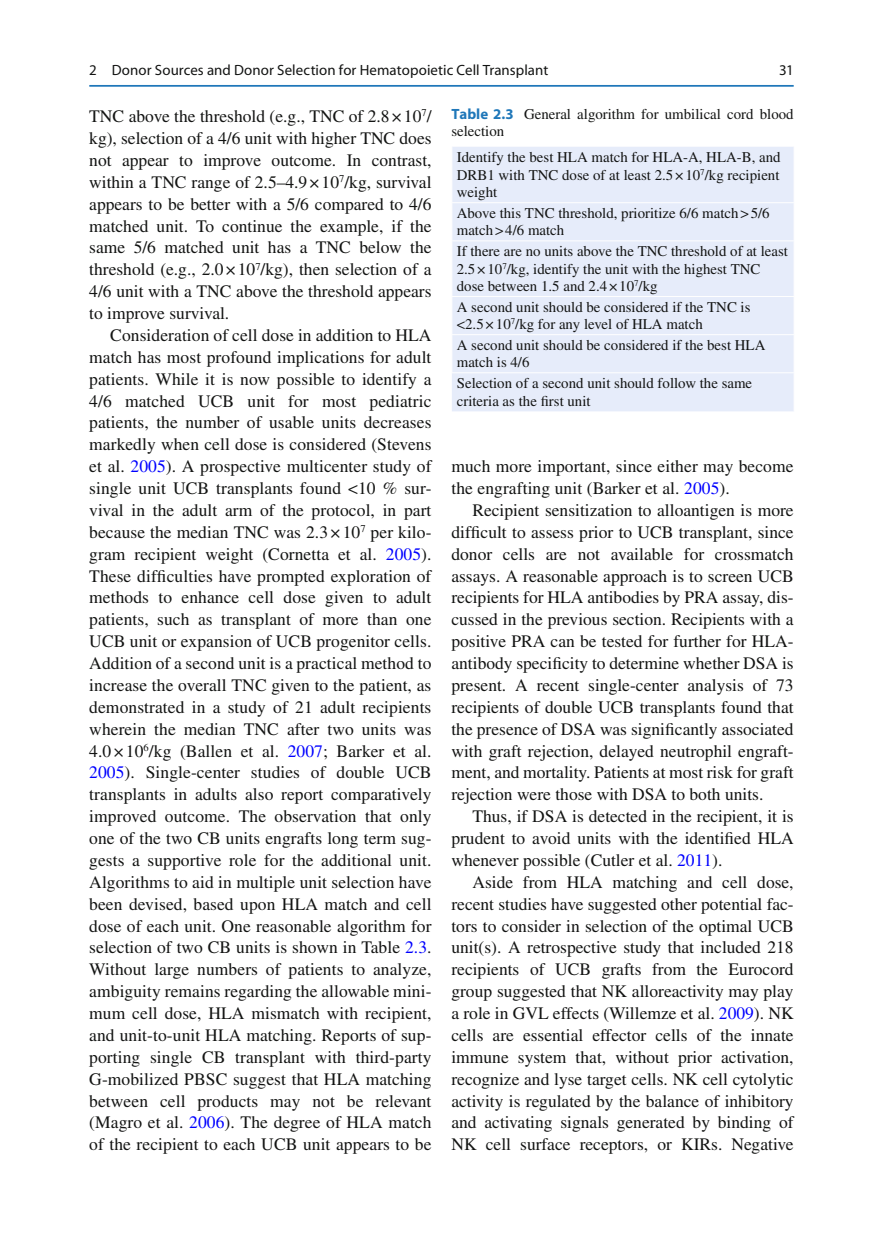
<style>
.page{position:relative;width:883px;height:1260px;background:#fff}
.page>*{position:absolute;margin:0;border:0;box-sizing:border-box;transform-origin:0 0}
.t1{font:17.5px/21.9px "Times";color:#131413;text-align:justify}
.t2{font:14.88px/17.5px "Times";color:#131413}
.t3{font:14.88px "Myriad";letter-spacing:.01em;color:#131413}
.s1{color:#00f}
.s2{font-family:"Myriad";font-weight:700;color:#1f77b9}
</style>
<div class="page">
<div style="left:452px;top:147px;width:342px;height:264px;background:#e6ecfa"></div>
<hr style="left:451px;top:202px;width:344px;height:1px;background:#fff">
<hr style="left:451px;top:240px;width:344px;height:1px;background:#fff">
<hr style="left:451px;top:296px;width:344px;height:1px;background:#fff">
<hr style="left:451px;top:334px;width:344px;height:1px;background:#fff">
<hr style="left:451px;top:372px;width:344px;height:1px;background:#fff">
<hr style="left:89px;top:85px;width:705px;height:2px;background:#1f77b9">
<p class="t3" style="left:89px;top:64px;width:460px">2 Donor Sources and Donor Selection for Hematopoietic Cell Transplant</p>
<p class="t3" style="left:779px;top:64px;width:16px">31</p>
<p class="t1" style="left:89px;top:107px;width:344px">TNC above the threshold (e.g., TNC of 2.8 × 10 <sup>7</sup> / kg), selection of a 4/6 unit with higher TNC does not appear to improve outcome. In contrast, within a TNC range of 2.5–4.9 × 10 <sup>7</sup> /kg, survival appears to be better with a 5/6 compared to 4/6 matched unit. To continue the example, if the same 5/6 matched unit has a TNC below the threshold (e.g., 2.0 × 10 <sup>7</sup> /kg), then selection of a 4/6 unit with a TNC above the threshold appears to improve survival.</p>
<p class="t1" style="left:89px;top:326px;width:344px;text-indent:21px">Consideration of cell dose in addition to HLA match has most profound implications for adult patients. While it is now possible to identify a 4/6 matched UCB unit for most pediatric patients, the number of usable units decreases markedly when cell dose is considered (Stevens et al. <span class="s1">2005</span> ). A prospective multicenter study of single unit UCB transplants found &lt;10 % sur&shy;vival in the adult arm of the protocol, in part because the median TNC was 2.3 × 10 <sup>7</sup> per kilo&shy;gram recipient weight (Cornetta et al. <span class="s1">2005</span> ).<br>These difficulties have prompted exploration of methods to enhance cell dose given to adult patients, such as transplant of more than one UCB unit or expansion of UCB progenitor cells.<br>Addition of a second unit is a practical method to increase the overall TNC given to the patient, as demonstrated in a study of 21 adult recipients wherein the median TNC after two units was 4.0 × 10 <sup>6</sup> /kg (Ballen et al. <span class="s1">2007</span> ; Barker et al.<br><span class="s1">2005</span> ). Single-center studies of double UCB transplants in adults also report comparatively improved outcome. The observation that only one of the two CB units engrafts long term sug&shy;gests a supportive role for the additional unit.<br>Algorithms to aid in multiple unit selection have been devised, based upon HLA match and cell dose of each unit. One reasonable algorithm for selection of two CB units is shown in Table <span class="s1">2.3</span> .<br>Without large numbers of patients to analyze, ambiguity remains regarding the allowable mini&shy;mum cell dose, HLA mismatch with recipient, and unit-to-unit HLA matching. Reports of sup&shy;porting single CB transplant with third-party G-mobilized PBSC suggest that HLA matching between cell products may not be relevant (Magro et al. <span class="s1">2006</span> ). The degree of HLA match of the recipient to each UCB unit appears to be</p>
<p class="t2" style="left:451px;top:106px;width:344px"><span class="s2">Table 2.3</span> General algorithm for umbilical cord blood selection</p>
<p class="t2" style="left:457px;top:150px;width:325px;text-align:justify">Identify the best HLA match for HLA-A, HLA-B, and DRB1 with TNC dose of at least 2.5 × 10 <sup>7</sup> /kg recipient weight</p>
<p class="t2" style="left:457px;top:206px;width:314px">Above this TNC threshold, prioritize 6/6 match &gt; 5/6 match &gt; 4/6 match</p>
<p class="t2" style="left:457px;top:244px;width:333px">If there are no units above the TNC threshold of at least<br>2.5 × 10 <sup>7</sup> /kg, identify the unit with the highest TNC dose between 1.5 and 2.4 × 10 <sup>7</sup> /kg</p>
<p class="t2" style="left:457px;top:299px;width:295px">A second unit should be considered if the TNC is &lt;2.5 × 10 <sup>7</sup> /kg for any level of HLA match</p>
<p class="t2" style="left:457px;top:338px;width:310px">A second unit should be considered if the best HLA match is 4/6</p>
<p class="t2" style="left:457px;top:376px;width:297px">Selection of a second unit should follow the same criteria as the first unit</p>
<p class="t1" style="left:451px;top:457px;width:344px">much more important, since either may become the engrafting unit (Barker et al. <span class="s1">2005</span> ).</p>
<p class="t1" style="left:451px;top:501px;width:344px;text-indent:21px">Recipient sensitization to alloantigen is more difficult to assess prior to UCB transplant, since donor cells are not available for crossmatch assays. A reasonable approach is to screen UCB recipients for HLA antibodies by PRA assay, dis&shy;cussed in the previous section. Recipients with a positive PRA can be tested for further for HLA&shy;antibody specificity to determine whether DSA is present. A recent single-center analysis of 73 recipients of double UCB transplants found that the presence of DSA was significantly associated with graft rejection, delayed neutrophil engraft&shy;ment, and mortality. Patients at most risk for graft rejection were those with DSA to both units.</p>
<p class="t1" style="left:451px;top:807px;width:344px;text-indent:21px">Thus, if DSA is detected in the recipient, it is prudent to avoid units with the identified HLA whenever possible (Cutler et al. <span class="s1">2011</span> ).</p>
<p class="t1" style="left:451px;top:873px;width:344px;text-indent:21px">Aside from HLA matching and cell dose, recent studies have suggested other potential fac&shy;tors to consider in selection of the optimal UCB unit(s). A retrospective study that included 218 recipients of UCB grafts from the Eurocord group suggested that NK alloreactivity may play a role in GVL effects (Willemze et al. <span class="s1">2009</span> ). NK cells are essential effector cells of the innate immune system that, without prior activation, recognize and lyse target cells. NK cell cytolytic activity is regulated by the balance of inhibitory and activating signals generated by binding of NK cell surface receptors, or KIRs. Negative</p>
</div>
